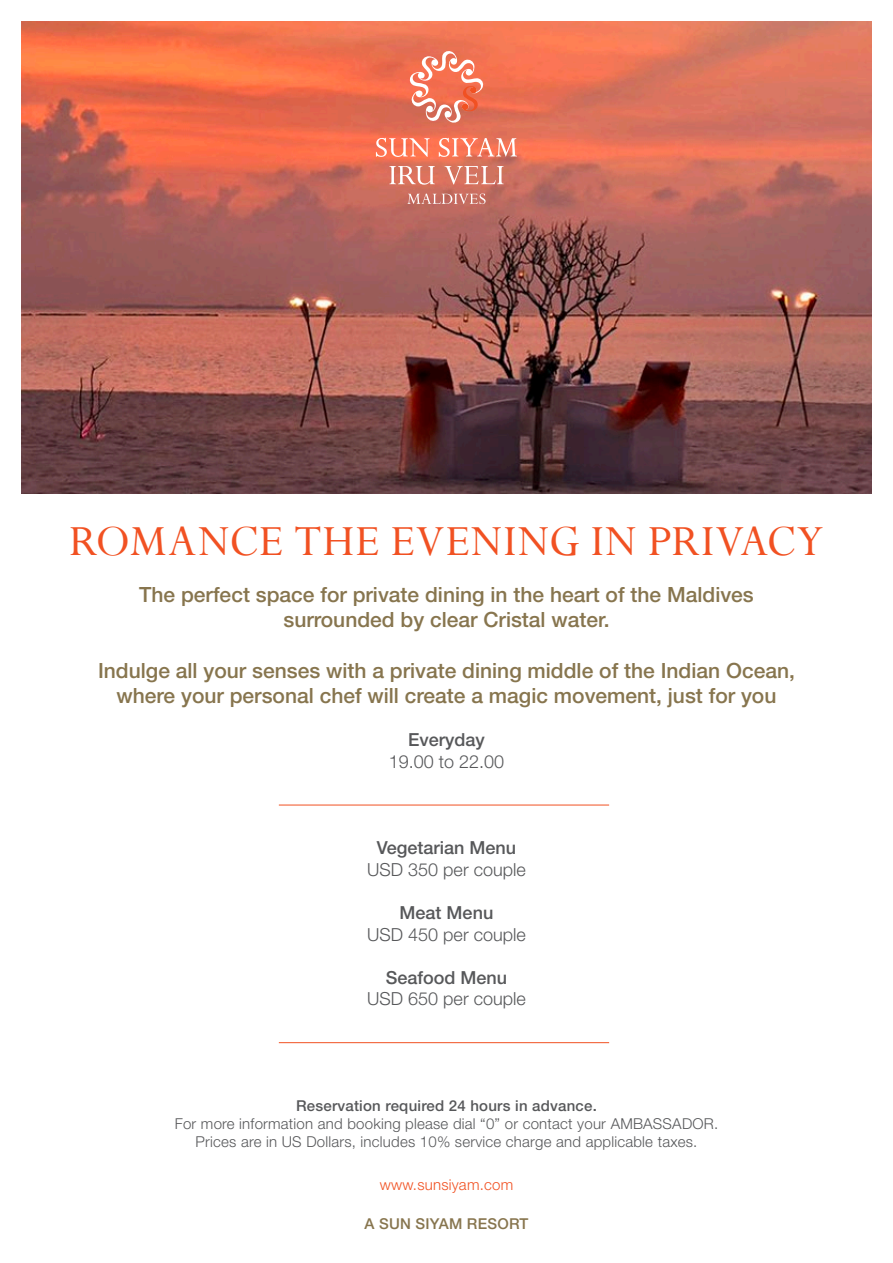
<style>
.page{position:relative;width:893px;height:1263px;background:#fff}
.page>*{position:absolute;margin:0;border:0;box-sizing:border-box;transform-origin:0 0}
.t1{font:48px "Perpetua";letter-spacing:.015em;color:#f15122}
.t2{font:500 21px/25.2px "Helvetica Neue LT Std";color:#87754e;text-align:center}
.t3{font:300 18px "Helvetica Neue LT Std";color:#57585a}
.t4{font:500 18px "Helvetica Neue LT Std";color:#57585a}
.t5{font:300 15px/18px "Helvetica Neue LT Std";letter-spacing:.015em;color:#57585a;text-align:center}
.t6{font:500 15px "Helvetica Neue LT Std";letter-spacing:.015em;color:#57585a}
.t7{font:300 15px "Helvetica Neue LT Std";letter-spacing:.015em;color:#f15122}
.t8{font:500 15px "Helvetica Neue LT Std";letter-spacing:.015em;color:#87754e}
</style>
<div class="page">
<img style="left:21px;top:21px;width:851px;height:472px">
<hr style="left:279px;top:804px;width:330px;height:1px;background:#f15122">
<hr style="left:279px;top:1042px;width:330px;height:1px;background:#f15122">
<svg style="left:376px;top:138px;width:54px;height:19px"></svg>
<svg style="left:439px;top:138px;width:78px;height:19px"></svg>
<svg style="left:407px;top:193px;width:79px;height:11px"></svg>
<svg style="left:389px;top:166px;width:46px;height:19px"></svg>
<svg style="left:445px;top:166px;width:59px;height:18px"></svg>
<svg style="left:409px;top:50px;width:75px;height:74px;background:#ee8870"></svg>
<h1 class="t1" style="left:69px;top:511px;width:756px">ROMANCE THE EVENING IN PRIVACY</h1>
<p class="t2" style="left:139px;top:582px;width:616px">The perfect space for private dining in the heart of the Maldives surrounded by clear Cristal water.</p>
<p class="t2" style="left:98px;top:657px;width:698px">Indulge all your senses with a private dining middle of the Indian Ocean, where your personal chef will create a magic movement, just for you</p>
<p class="t4" style="left:408px;top:729px;width:78px">Everyday</p>
<p class="t3" style="left:389px;top:750px;width:117px">19.00 to 22.00</p>
<p class="t4" style="left:377px;top:837px;width:141px">Vegetarian Menu</p>
<p class="t3" style="left:367px;top:858px;width:160px">USD 350 per couple</p>
<p class="t4" style="left:400px;top:902px;width:95px">Meat Menu</p>
<p class="t3" style="left:367px;top:923px;width:160px">USD 450 per couple</p>
<p class="t4" style="left:386px;top:967px;width:123px">Seafood Menu</p>
<p class="t3" style="left:367px;top:988px;width:160px">USD 650 per couple</p>
<p class="t6" style="left:296px;top:1097px;width:302px">Reservation required 24 hours in advance.</p>
<p class="t5" style="left:175px;top:1115px;width:545px">For more information and booking please dial “0” or contact your AMBASSADOR.<br>Prices are in US Dollars, includes 10% service charge and applicable taxes.</p>
<p class="t7" style="left:380px;top:1175px;width:135px">www.sunsiyam.com</p>
<p class="t8" style="left:365px;top:1215px;width:165px">A SUN SIYAM RESORT</p>
</div>
